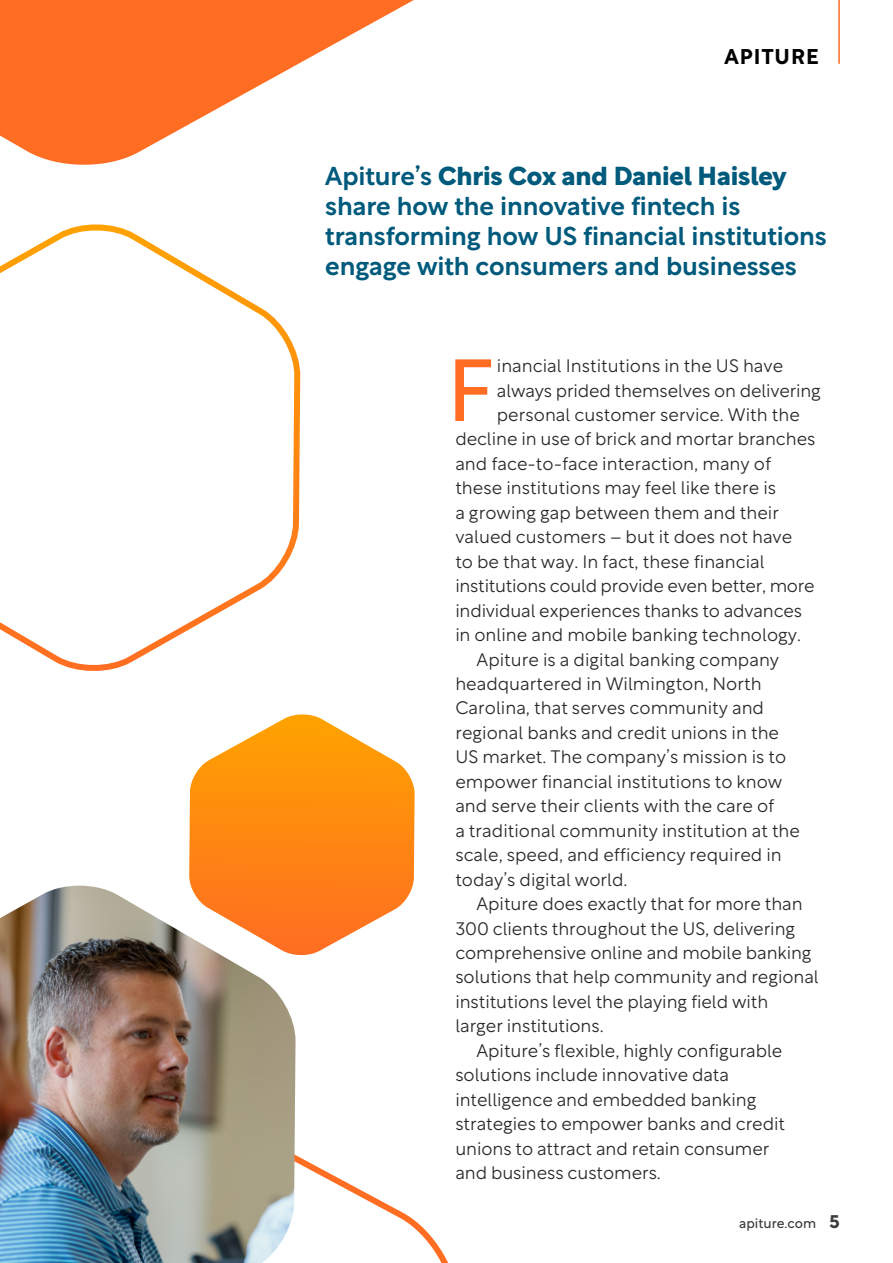
<style>
.page{position:relative;width:893px;height:1263px;background:#fff}
.page>*{position:absolute;margin:0;border:0;box-sizing:border-box;transform-origin:0 0}
.Drop_Cap{font:87.3px "Rotunda";color:#ff6d22}
.Standfirst{font:500 25.5px/30px "Rotunda";letter-spacing:-.005em;color:#005a7c}
.t1{font:700 21px "Rotunda";letter-spacing:.05em;color:#000}
.Body_Copy{font:300 18px/24.5px "Rotunda";letter-spacing:-.005em;color:#282828}
.Drop_Cap-2{font:300 18px "Rotunda";color:#282828}
.t2{font:13.5px "Rotunda";color:#3c3c3b}
.s1{font-weight:800}
.s2{font-weight:700;font-size:18px}
</style>
<div class="page">
<svg style="left:0;top:224px;width:301px;height:447px"></svg>
<svg style="left:296px;top:1155px;width:152px;height:108px"></svg>
<svg style="left:0;top:0;width:414px;height:165px;fill:#ff6d22"></svg>
<svg style="left:189px;top:714px;width:226px;height:241px"></svg>
<img style="left:0;top:886px;width:296px;height:377px">
<hr style="left:838px;top:0;width:2px;height:64px;background:#ff6d22">
<p class="t1" style="left:725px;top:39px;width:95px">APITURE</p>
<p class="Standfirst" style="left:325px;top:159px;width:503px">Apiture’s <span class="s1">Chris Cox and Daniel Haisley </span>share how the innovative fintech is transforming how US financial institutions engage with consumers and businesses</p>
<p class="Drop_Cap" style="left:447px;top:319px;width:49px">F</p>
<p class="Drop_Cap-2" style="left:497px;top:352px;width:288px">inancial Institutions in the US have</p>
<p class="Drop_Cap-2" style="left:497px;top:376px;width:326px">always prided themselves on delivering</p>
<p class="Drop_Cap-2" style="left:497px;top:401px;width:304px">personal customer service. With the</p>
<p class="Drop_Cap-2" style="left:455px;top:425px;width:362px">decline in use of brick and mortar branches</p>
<p class="Drop_Cap-2" style="left:455px;top:450px;width:317px">and face-to-face interaction, many of</p>
<p class="Drop_Cap-2" style="left:455px;top:474px;width:322px">these institutions may feel like there is</p>
<p class="Drop_Cap-2" style="left:455px;top:499px;width:325px">a growing gap between them and their</p>
<p class="Drop_Cap-2" style="left:455px;top:523px;width:338px">valued customers – but it does not have</p>
<p class="Drop_Cap-2" style="left:455px;top:547px;width:311px">to be that way. In fact, these financial</p>
<p class="Drop_Cap-2" style="left:455px;top:572px;width:361px">institutions could provide even better, more</p>
<p class="Drop_Cap-2" style="left:455px;top:596px;width:348px">individual experiences thanks to advances</p>
<p class="Drop_Cap-2" style="left:455px;top:621px;width:347px">in online and mobile banking technology.</p>
<p class="Body_Copy" style="left:455px;top:645px;width:346px;text-indent:21px">Apiture is a digital banking company headquartered in Wilmington, North Carolina, that serves community and regional banks and credit unions in the US market. The company’s mission is to empower financial institutions to know and serve their clients with the care of<br>a traditional community institution at the scale, speed, and efficiency required in today’s digital world.</p>
<p class="Body_Copy" style="left:455px;top:890px;width:365px;text-indent:21px">Apiture does exactly that for more than 300 clients throughout the US, delivering comprehensive online and mobile banking solutions that help community and regional institutions level the playing field with larger institutions.</p>
<p class="Body_Copy" style="left:455px;top:1036px;width:331px;text-indent:21px">Apiture’s flexible, highly configurable solutions include innovative data intelligence and embedded banking strategies to empower banks and credit unions to attract and retain consumer and business customers.</p>
<p class="t2" style="left:739px;top:1212px;width:102px">apiture.com <span class="s2">5</span></p>
</div>
